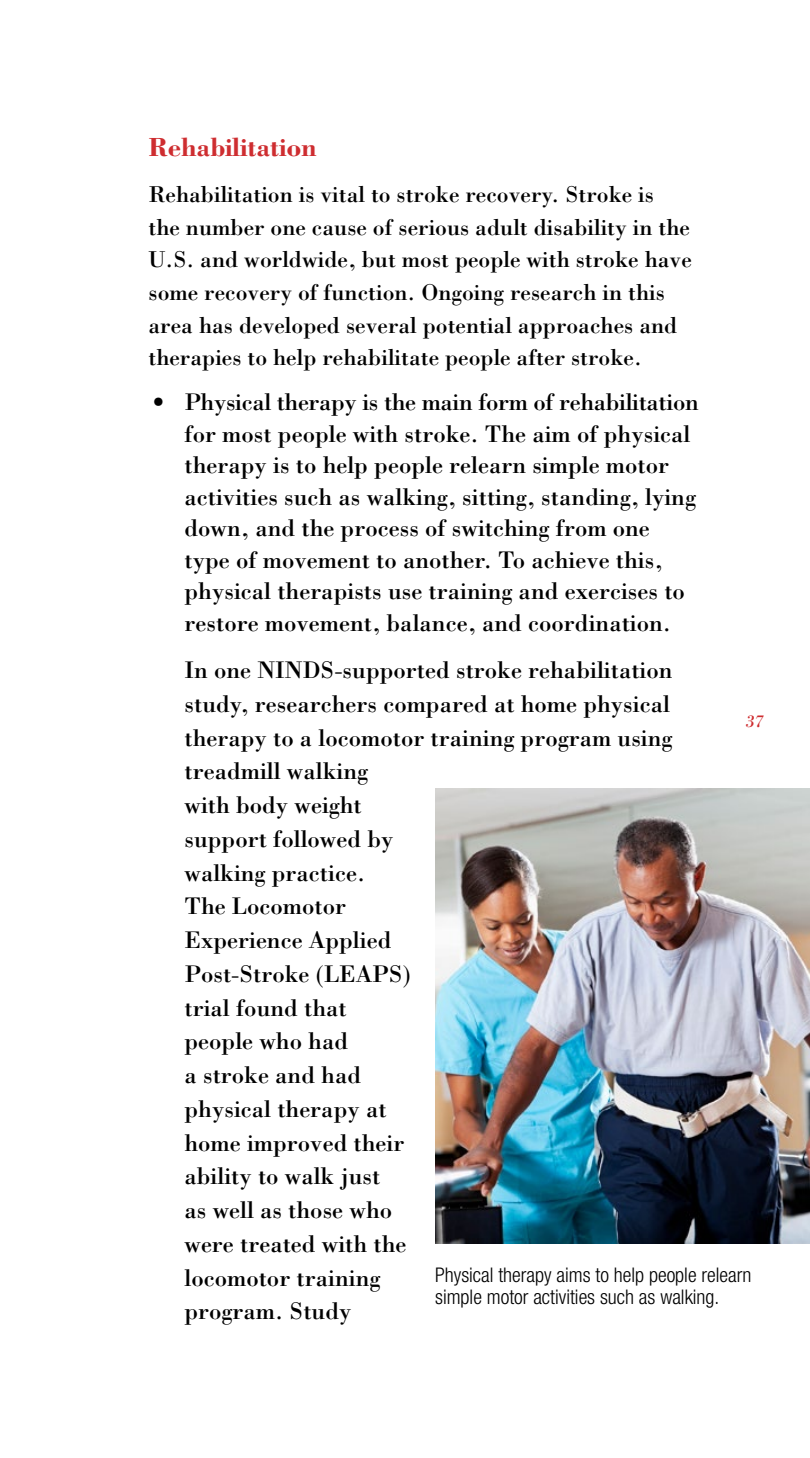
<style>
.page{position:relative;width:810px;height:1458px;background:#fff}
.page>*{position:absolute;margin:0;border:0;box-sizing:border-box;transform-origin:0 0}
.t1{font:700 27px "Bodoni";color:#ce2d30}
.t2{font:24.75px/33.8px "Bodoni";color:#000}
.t3{font:23.62px/32.6px "Bodoni";color:#000}
.t4{font:300 condensed 20.25px/22.5px "Helvetica Neue LT Std";color:#000}
.t5{font:italic 18px "Bodoni";color:#ce2d30}
</style>
<div class="page">
<img style="left:435px;top:788px;width:375px;height:455px">
<h3 class="t1" style="left:148px;top:130px;width:170px">Rehabilitation</h3>
<p class="t3" style="left:148px;top:178px;width:545px">Rehabilitation is vital to stroke recovery. Stroke is<br>the number one cause of serious adult disability in the U.S. and worldwide, but most people with stroke have some recovery of function. Ongoing research in this area has developed several potential approaches and therapies to help rehabilitate people after stroke.</p>
<p class="t2" style="left:151px;top:385px;width:17px">•</p>
<p class="t2" style="left:185px;top:386px;width:516px;line-height:31.5px">Physical therapy is the main form of rehabilitation for most people with stroke. The aim of physical therapy is to help people relearn simple motor activities such as walking, sitting, standing, lying down, and the process of switching from one type of movement to another. To achieve this, physical therapists use training and exercises to restore movement, balance, and coordination.</p>
<p class="t2" style="left:184px;top:652px;width:490px">In one NINDS-supported stroke rehabilitation study, researchers compared at home physical therapy to a locomotor training program using treadmill walking<br>with body weight<br>support followed by<br>walking practice.<br>The Locomotor<br>Experience Applied<br>Post-Stroke (LEAPS)<br>trial found that<br>people who had<br>a stroke and had<br>physical therapy at<br>home improved their<br>ability to walk just<br>as well as those who<br>were treated with the<br>locomotor training<br>program. Study</p>
<p class="t5" style="left:746px;top:710px;width:19px">37</p>
<p class="t4" style="left:435px;top:1263px;width:318px">Physical therapy aims to help people relearn simple motor activities such as walking.</p>
</div>
